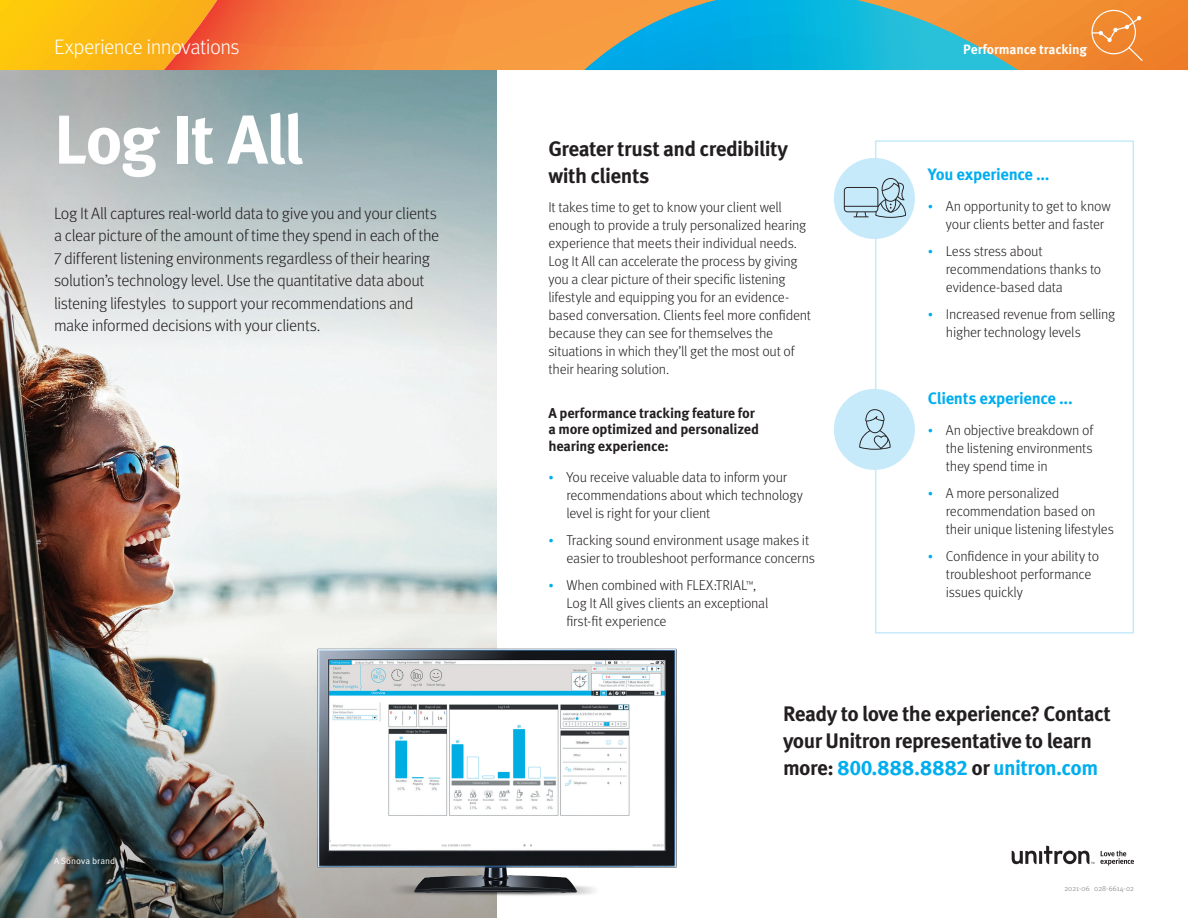
<style>
.page{position:relative;width:1188px;height:918px;background:#fff}
.page>*{position:absolute;margin:0;border:0;box-sizing:border-box;transform-origin:0 0}
.Heading-Meta-Bold-46{font:700 69px "Meta OT";letter-spacing:-.035em;color:#fff}
.Subhead-MetaBold-14{font:700 21px/27px "Meta OT";letter-spacing:-.025em;color:#231f20}
.t1{font:300 21px "Meta OT";letter-spacing:-.03em;color:#fff}
.Intro-MetaLight-11_1{font:300 16.5px/22.5px "Meta OT";letter-spacing:-.025em;color:#231f20}
.Subhead-MetaBold-11{font:700 16.5px "Meta OT";letter-spacing:-.02em;color:#00aeef}
.Body-Meta-Light-9_5{font:300 14.25px/18px "Meta OT";letter-spacing:-.015em;color:#231f20}
.Subhead-MetaBold-9_5{font:700 14.25px/16.5px "Meta OT";letter-spacing:-.015em;color:#231f20}
.t2{font:700 13.5px "Meta OT";letter-spacing:-.015em;color:#fff}
.t3{font:9px "Meta OT Norm";color:#fff}
.t4{font:300 7.5px "Meta OT";letter-spacing:-.005em;color:#76787b}
.s1{font-size:12.75px;color:#00aeef}
.s2{color:#00aeef}
</style>
<div class="page">
<svg style="left:1012px;top:846px;width:82px;height:18px"></svg>
<svg style="left:1100px;top:851px;width:34px;height:15px"></svg>
<img style="left:0;top:350px;width:496px;height:303px">
<svg style="left:0;top:70px;width:496px;height:280px;background:#b9c5c6"></svg>
<img style="left:0;top:653px;width:496px;height:265px">
<svg style="left:0;top:0;width:164px;height:70px;background:#fcbd10"></svg>
<svg style="left:164px;top:0;width:1024px;height:70px;background:#f48837"></svg>
<svg style="left:584px;top:0;width:434px;height:70px;background:#4cabb2"></svg>
<svg style="left:1091px;top:10px;width:52px;height:51px;background:#f19345"></svg>
<div style="left:875px;top:140px;width:259px;height:494px;border:2px solid #c6eafa"></div>
<div style="left:834px;top:158px;width:81px;height:81px;background:#c6eafa;border-radius:50%"></div>
<div style="left:834px;top:389px;width:81px;height:81px;background:#c6eafa;border-radius:50%"></div>
<svg style="left:844px;top:178px;width:62px;height:40px"></svg>
<svg style="left:859px;top:409px;width:32px;height:41px"></svg>
<img style="left:294px;top:623px;width:383px;height:289px">
<p class="t1" style="left:54px;top:34px;width:187px">Experience innovations</p>
<p class="t2" style="left:963px;top:41px;width:125px">Performance tracking</p>
<p class="Heading-Meta-Bold-46" style="left:54px;top:96px;width:251px">Log It All</p>
<p class="Intro-MetaLight-11_1" style="left:54px;top:202px;width:387px">Log It All captures real-world data to give you and your clients a clear picture of the amount of time they spend in each of the 7 different listening environments regardless of their hearing solution’s technology level. Use the quantitative data about listening lifestyles to support your recommendations and make informed decisions with your clients.</p>
<p class="t3" style="left:54px;top:855px;width:63px">A Sonova brand</p>
<p class="Subhead-MetaBold-14" style="left:548px;top:136px;width:241px">Greater trust and credibility with clients</p>
<p class="Body-Meta-Light-9_5" style="left:548px;top:198px;width:264px">It takes time to get to know your client well enough to provide a truly personalized hearing experience that meets their individual needs.<br>Log It All can accelerate the process by giving you a clear picture of their specific listening lifestyle and equipping you for an evidence&shy;based conversation. Clients feel more confident because they can see for themselves the situations in which they’ll get the most out of their hearing solution.</p>
<p class="Subhead-MetaBold-9_5" style="left:548px;top:404px;width:212px">A performance tracking feature for a more optimized and personalized hearing experience:</p>
<p class="Body-Meta-Light-9_5" style="left:566px;top:468px;width:238px;text-indent:-18px"><span class="s1">•</span> You receive valuable data to inform your recommendations about which technology level is right for your client</p>
<p class="Body-Meta-Light-9_5" style="left:566px;top:531px;width:250px;text-indent:-18px"><span class="s1">•</span> Tracking sound environment usage makes it easier to troubleshoot performance concerns</p>
<p class="Body-Meta-Light-9_5" style="left:566px;top:576px;width:203px;text-indent:-18px"><span class="s1">•</span> When combined with FLEX:TRIAL<sup>™</sup>,<br>Log It All gives clients an exceptional first-fit experience</p>
<p class="Subhead-MetaBold-11" style="left:928px;top:164px;width:123px">You experience ...</p>
<p class="Body-Meta-Light-9_5" style="left:946px;top:198px;width:166px;text-indent:-18px"><span class="s1">•</span> An opportunity to get to know your clients better and faster</p>
<p class="Body-Meta-Light-9_5" style="left:946px;top:243px;width:157px;text-indent:-18px"><span class="s1">•</span> Less stress about recommendations thanks to evidence-based data</p>
<p class="Body-Meta-Light-9_5" style="left:946px;top:306px;width:171px;text-indent:-18px"><span class="s1">•</span> Increased revenue from selling higher technology levels</p>
<p class="Subhead-MetaBold-11" style="left:928px;top:387px;width:146px">Clients experience ...</p>
<p class="Body-Meta-Light-9_5" style="left:946px;top:421px;width:149px;text-align:justify;text-indent:-18px"><span class="s1">•</span> An objective breakdown of the listening environments they spend time in</p>
<p class="Body-Meta-Light-9_5" style="left:946px;top:484px;width:170px;text-indent:-18px"><span class="s1">•</span> A more personalized recommendation based on their unique listening lifestyles</p>
<p class="Body-Meta-Light-9_5" style="left:946px;top:547px;width:155px;text-indent:-18px"><span class="s1">•</span> Confidence in your ability to troubleshoot performance issues quickly</p>
<p class="Subhead-MetaBold-14" style="left:783px;top:700px;width:329px">Ready to love the experience? Contact your Unitron representative to learn more: <span class="s2">800.888.8882</span> or <span class="s2">unitron.com</span></p>
<p class="t4" style="left:1065px;top:884px;width:71px">2021-06 028-6614-02</p>
</div>
